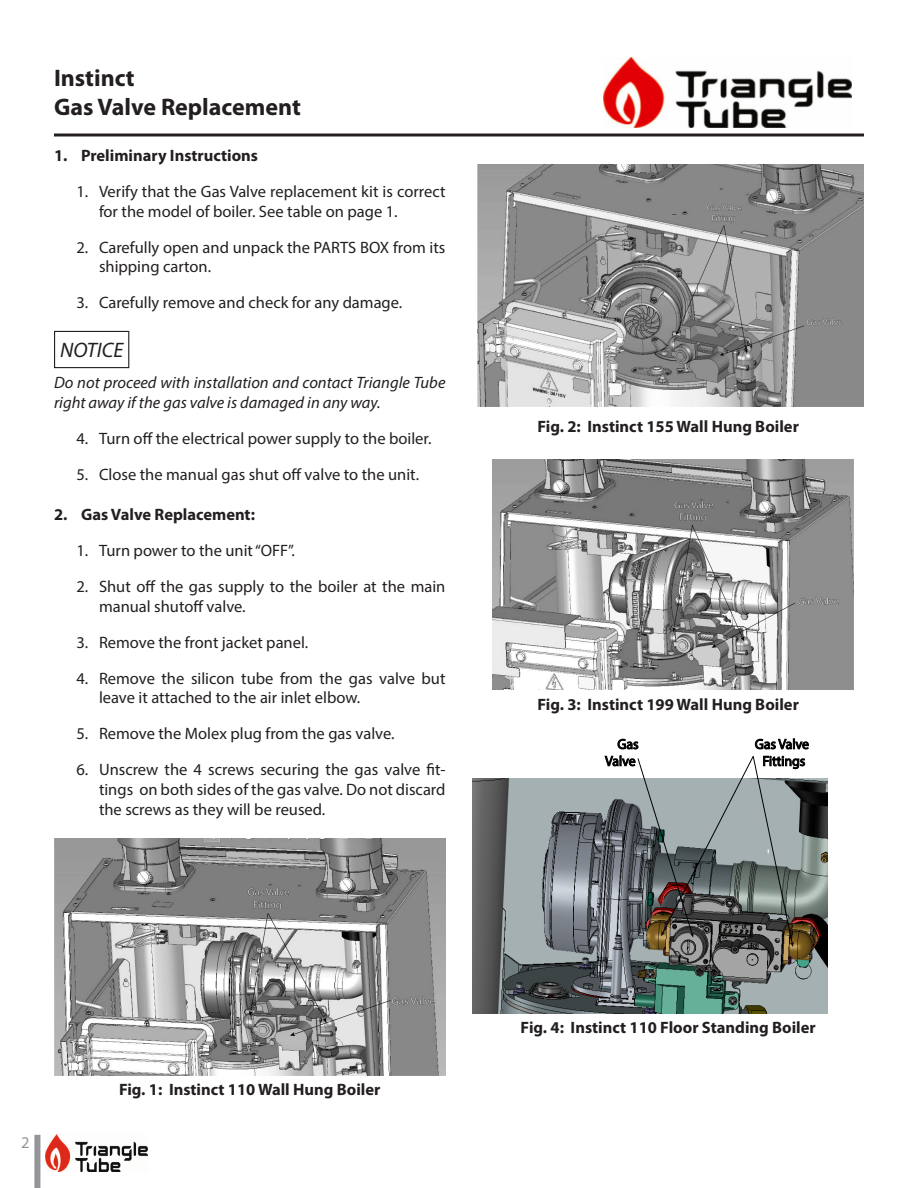
<style>
.page{position:relative;width:918px;height:1188px;background:#fff}
.page>*{position:absolute;margin:0;border:0;box-sizing:border-box;transform-origin:0 0}
.t1{font:700 24px/28.8px "Myriad Pro";color:#231f20}
.Notice{font:italic 21px "Myriad Pro";color:#231f20}
.t2{font:16.5px/19.8px "Myriad Pro";color:#231f20}
.t3{font:700 16.5px "Myriad Pro";color:#231f20}
.Notice-2{font:italic 16.5px/19.8px "Myriad Pro";color:#231f20}
.t4{font:16.5px "Myriad Pro";color:#939598}
.t5{font:14.1px/17px "Myriad Pro";color:#000;text-align:center}
</style>
<div class="page">
<hr style="left:54px;top:134px;width:810px;height:2px;background:#231f20">
<img style="left:604px;top:57px;width:247px;height:70px">
<div style="left:34px;top:1135px;width:6px;height:53px;background:#939598"></div>
<img style="left:45px;top:1135px;width:102px;height:36px">
<div style="left:54px;top:331px;width:75px;height:37px;border:1px solid #231f20"></div>
<img style="left:54px;top:838px;width:392px;height:237px">
<img style="left:477px;top:164px;width:387px;height:242px">
<img style="left:492px;top:459px;width:361px;height:231px">
<img style="left:473px;top:778px;width:354px;height:235px">
<svg style="left:755px;top:739px;width:54px;height:10px"></svg>
<svg style="left:618px;top:739px;width:20px;height:10px"></svg>
<svg style="left:605px;top:756px;width:200px;height:191px;background:#828787"></svg>
<h1 class="t1" style="left:54px;top:64px;width:248px">Instinct<br>Gas Valve Replacement</h1>
<p class="t3" style="left:54px;top:146px;width:206px">1. Preliminary Instructions</p>
<p class="t2" style="left:99px;top:181px;width:348px;text-indent:-22px">1. Verify that the Gas Valve replacement kit is correct for the model of boiler. See table on page 1.</p>
<p class="t2" style="left:99px;top:237px;width:348px;text-indent:-22px">2. Carefully open and unpack the PARTS BOX from its shipping carton.</p>
<p class="t2" style="left:76px;top:293px;width:327px">3. Carefully remove and check for any damage.</p>
<p class="Notice" style="left:60px;top:337px;width:65px">NOTICE</p>
<p class="Notice-2" style="left:54px;top:372px;width:393px">Do not proceed with installation and contact Triangle Tube right away if the gas valve is damaged in any way.</p>
<p class="t2" style="left:76px;top:428px;width:357px">4. Turn off the electrical power supply to the boiler.</p>
<p class="t2" style="left:76px;top:464px;width:344px">5. Close the manual gas shut off valve to the unit.</p>
<p class="t3" style="left:54px;top:505px;width:202px">2. Gas Valve Replacement:</p>
<p class="t2" style="left:76px;top:540px;width:220px">1. Turn power to the unit “OFF”.</p>
<p class="t2" style="left:99px;top:576px;width:348px;text-indent:-22px">2. Shut off the gas supply to the boiler at the main manual shutoff valve.</p>
<p class="t2" style="left:76px;top:632px;width:233px">3. Remove the front jacket panel.</p>
<p class="t2" style="left:99px;top:668px;width:348px;text-indent:-22px">4. Remove the silicon tube from the gas valve but leave it attached to the air inlet elbow.</p>
<p class="t2" style="left:76px;top:724px;width:320px">5. Remove the Molex plug from the gas valve.</p>
<p class="t2" style="left:99px;top:760px;width:348px;text-align:justify;text-indent:-22px">6. Unscrew the 4 screws securing the gas valve fit&shy;tings on both sides of the gas valve. Do not discard the screws as they will be reused.</p>
<p class="t3" style="left:538px;top:418px;width:263px">Fig. 2: Instinct 155 Wall Hung Boiler</p>
<p class="t3" style="left:538px;top:695px;width:263px">Fig. 3: Instinct 199 Wall Hung Boiler</p>
<p class="t5" style="left:755px;top:735px;width:56px">Gas Valve<br>Fittings</p>
<p class="t5" style="left:605px;top:735px;width:35px;text-align:right">Gas<br>Valve</p>
<p class="t4" style="left:21px;top:1132px;width:10px">2</p>
<p class="t3" style="left:119px;top:1080px;width:263px">Fig. 1: Instinct 110 Wall Hung Boiler</p>
<p class="t3" style="left:521px;top:1018px;width:297px">Fig. 4: Instinct 110 Floor Standing Boiler</p>
</div>
